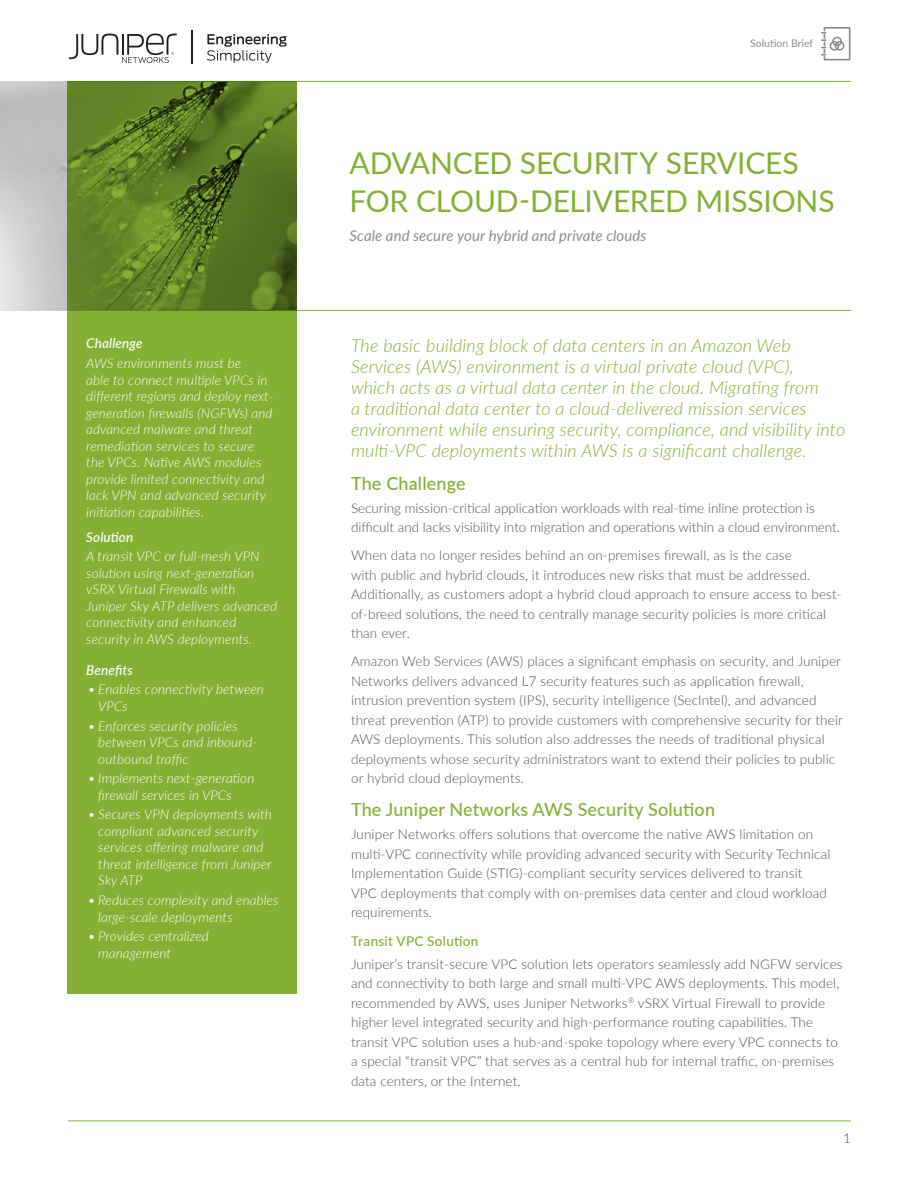
<style>
.page{position:relative;width:918px;height:1188px;background:#fff}
.page>*{position:absolute;margin:0;border:0;box-sizing:border-box;transform-origin:0 0}
.t1{font:30px/37.5px "Lato";letter-spacing:-.005em;color:#84b135}
.Intro_Paragraph{font:italic 300 18px/21px "Lato";letter-spacing:.01em;color:#84b135}
.t2{font:500 18px "Lato";letter-spacing:.01em;color:#84b135}
.Subtitle{font:italic 15px "Lato";letter-spacing:.005em;color:#898d90}
.t3{font:300 13.5px/19.5px "Lato";letter-spacing:.01em;color:#4d525a}
.Sidebar_text{font:italic 300 13.5px/16.5px "Lato";letter-spacing:.01em;color:#fff}
.Sidebar_head{font:italic 500 13.5px "Lato";letter-spacing:.01em;color:#fff}
.t4{font:500 13.5px "Lato";letter-spacing:.02em;color:#84b135}
.t5{font:10.5px "Lato";color:#898d90}
</style>
<div class="page">
<img style="left:0;top:82px;width:68px;height:229px">
<hr style="left:68px;top:81px;width:783px;height:1px;background:#84b135">
<hr style="left:257px;top:310px;width:594px;height:1px;background:#84b135">
<svg style="left:68px;top:81px;width:229px;height:913px;background:#79a330"></svg>
<hr style="left:68px;top:1120px;width:783px;height:1px;background:#84b135">
<svg style="left:207px;top:34px;width:80px;height:29px"></svg>
<svg style="left:69px;top:34px;width:108px;height:29px"></svg>
<hr style="left:191px;top:30px;width:2px;height:34px;background:#231f20">
<svg style="left:821px;top:27px;width:29px;height:33px"></svg>
<p class="Sidebar_head" style="left:86px;top:334px;width:58px">Challenge</p>
<p class="Sidebar_text" style="left:86px;top:355px;width:189px">AWS environments must be<br>able to connect multiple VPCs in different regions and deploy next&shy;generation firewalls (NGFWs) and advanced malware and threat remediation services to secure the VPCs. Native AWS modules provide limited connectivity and lack VPN and advanced security initiation capabilities.</p>
<p class="Sidebar_head" style="left:86px;top:527px;width:48px">Solution</p>
<p class="Sidebar_text" style="left:86px;top:548px;width:192px">A transit VPC or full-mesh VPN solution using next-generation vSRX Virtual Firewalls with<br>Juniper Sky ATP delivers advanced connectivity and enhanced security in AWS deployments.</p>
<p class="Sidebar_head" style="left:86px;top:660px;width:48px">Benefits</p>
<p class="Sidebar_text" style="left:98px;top:681px;width:167px;text-indent:-11px">• Enables connectivity between<br>VPCs</p>
<p class="Sidebar_text" style="left:98px;top:717px;width:161px;text-indent:-11px">• Enforces security policies between VPCs and inbound&shy;outbound traffic</p>
<p class="Sidebar_text" style="left:98px;top:770px;width:158px;text-indent:-11px">• Implements next-generation firewall services in VPCs</p>
<p class="Sidebar_text" style="left:98px;top:806px;width:175px;text-indent:-11px">• Secures VPN deployments with compliant advanced security services offering malware and threat intelligence from Juniper<br>Sky ATP</p>
<p class="Sidebar_text" style="left:98px;top:892px;width:182px;text-indent:-11px">• Reduces complexity and enables large-scale deployments</p>
<p class="Sidebar_text" style="left:98px;top:928px;width:112px;text-indent:-11px">• Provides centralized management</p>
<p class="t5" style="left:750px;top:36px;width:65px">Solution Brief</p>
<p class="t1" style="left:349px;top:143px;width:487px">ADVANCED SECURITY SERVICES<br>FOR CLOUD-DELIVERED MISSIONS</p>
<p class="Subtitle" style="left:349px;top:225px;width:299px">Scale and secure your hybrid and private clouds</p>
<p class="Intro_Paragraph" style="left:351px;top:334px;width:496px">The basic building block of data centers in an Amazon Web Services (AWS) environment is a virtual private cloud (VPC),<br>which acts as a virtual data center in the cloud. Migrating from<br>a traditional data center to a cloud-delivered mission services environment while ensuring security, compliance, and visibility into multi-VPC deployments within AWS is a significant challenge.</p>
<h1 class="t2" style="left:351px;top:470px;width:116px">The Challenge</h1>
<p class="t3" style="left:351px;top:498px;width:491px">Securing mission-critical application workloads with real-time inline protection is difficult and lacks visibility into migration and operations within a cloud environment.</p>
<p class="t3" style="left:351px;top:545px;width:492px">When data no longer resides behind an on-premises firewall, as is the case<br>with public and hybrid clouds, it introduces new risks that must be addressed.<br>Additionally, as customers adopt a hybrid cloud approach to ensure access to best&shy;of-breed solutions, the need to centrally manage security policies is more critical than ever.</p>
<p class="t3" style="left:351px;top:651px;width:493px">Amazon Web Services (AWS) places a significant emphasis on security, and Juniper Networks delivers advanced L7 security features such as application firewall, intrusion prevention system (IPS), security intelligence (SecIntel), and advanced threat prevention (ATP) to provide customers with comprehensive security for their AWS deployments. This solution also addresses the needs of traditional physical deployments whose security administrators want to extend their policies to public or hybrid cloud deployments.</p>
<h1 class="t2" style="left:351px;top:797px;width:366px">The Juniper Networks AWS Security Solution</h1>
<p class="t3" style="left:351px;top:824px;width:481px">Juniper Networks offers solutions that overcome the native AWS limitation on multi-VPC connectivity while providing advanced security with Security Technical Implementation Guide (STIG)-compliant security services delivered to transit VPC deployments that comply with on-premises data center and cloud workload requirements.</p>
<h2 class="t4" style="left:351px;top:931px;width:129px">Transit VPC Solution</h2>
<p class="t3" style="left:351px;top:953px;width:493px">Juniper’s transit-secure VPC solution lets operators seamlessly add NGFW services and connectivity to both large and small multi-VPC AWS deployments. This model, recommended by AWS, uses Juniper Networks<sup>®</sup> vSRX Virtual Firewall to provide higher level integrated security and high-performance routing capabilities. The transit VPC solution uses a hub-and-spoke topology where every VPC connects to a special “transit VPC” that serves as a central hub for internal traffic, on-premises data centers, or the Internet.</p>
<p class="t3" style="left:843px;top:1128px;width:9px">1</p>
</div>
